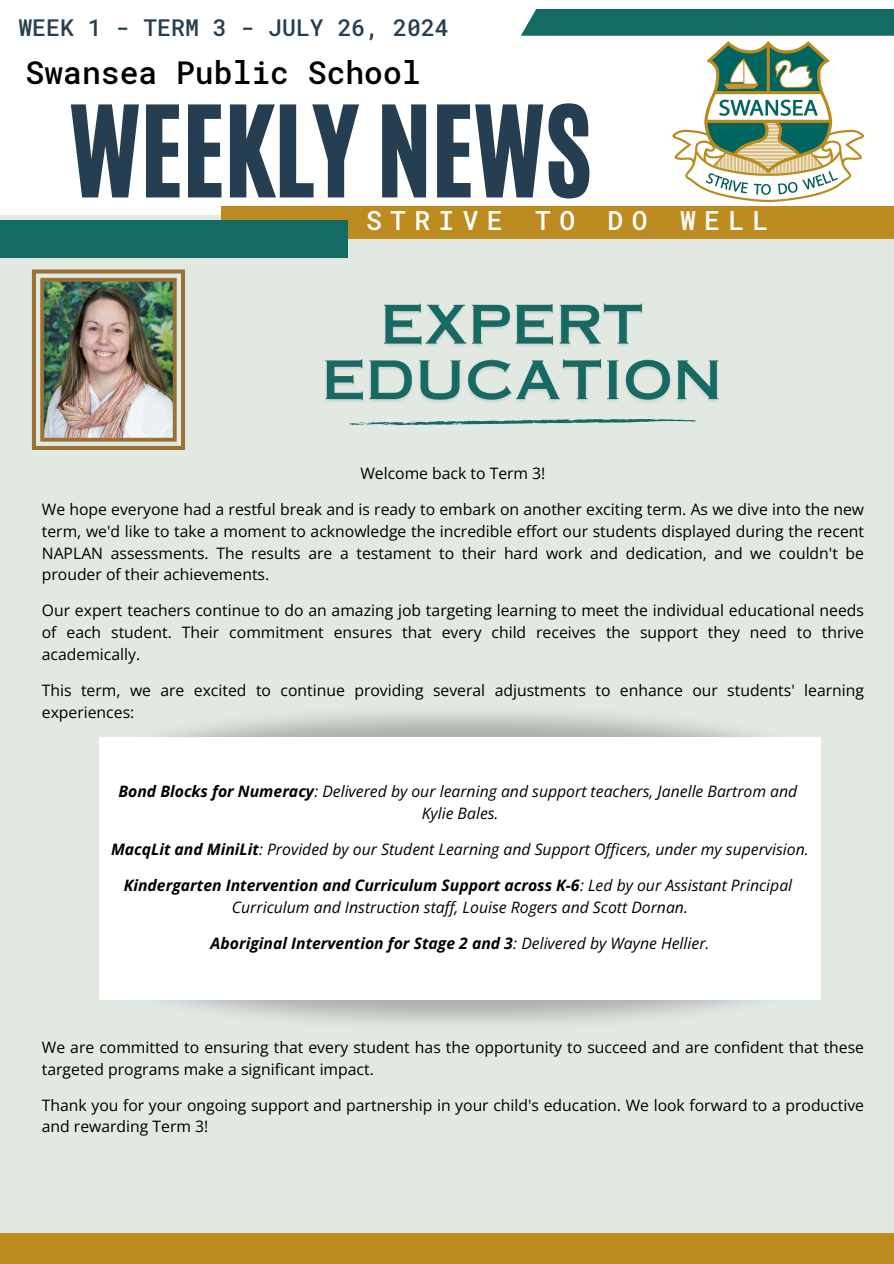
<style>
.page{position:relative;width:894px;height:1264px;background:#fff}
.page>*{position:absolute;margin:0;border:0;box-sizing:border-box;transform-origin:0 0}
.t1{font:105.15px "CA Generated";color:#263e51}
.t2{font:500 31.35px "Roboto Mono";color:#000}
.t3{font:500 26.4px "Roboto Mono";letter-spacing:.315em;color:#fff}
.t4{font:500 23.1px "Roboto Mono";color:#263e51}
.t5{font:15.75px/21.9px "Open Sans";color:#000}
.t6{font:italic 15.75px "Open Sans";color:#000}
.t7{font:italic 700 15.75px "Open Sans";color:#000}
.s1{font-weight:700}
.s2{font-weight:400}
</style>
<div class="page">
<div style="left:0;top:215px;width:893px;height:1048px;background:#e2e8e2"></div>
<div style="left:221px;top:205px;width:672px;height:33px;background:#bd8c21"></div>
<svg style="left:521px;top:9px;width:15px;height:27px"></svg>
<div style="left:536px;top:9px;width:357px;height:27px;background:#166a64"></div>
<img style="left:672px;top:41px;width:191px;height:160px">
<div style="left:0;top:220px;width:347px;height:37px;background:#166a64"></div>
<div style="left:0;top:1233px;width:893px;height:30px;background:#bd8c21"></div>
<img style="left:32px;top:269px;width:153px;height:181px">
<img style="left:99px;top:930px;width:722px;height:94px">
<img style="left:99px;top:713px;width:722px;height:92px">
<div style="left:100px;top:737px;width:720px;height:262px;background:#fff"></div>
<svg style="left:348px;top:419px;width:348px;height:6px"></svg>
<img style="left:325px;top:303px;width:394px;height:99px">
<p class="t4" style="left:18px;top:12px;width:432px">WEEK 1 - TERM 3 - JULY 26, 2024</p>
<p class="t2" style="left:26px;top:51px;width:396px">Swansea Public School</p>
<p class="t1" style="left:69px;top:76px;width:523px">WEEKLY NEWS</p>
<p class="t3" style="left:366px;top:202px;width:403px">STRIVE TO DO WELL</p>
<h3 class="t5" style="left:360px;top:462px;width:186px">Welcome back to Term 3!</h3>
<h1 class="t5" style="left:42px;top:497px;width:823px;text-align:justify">We hope everyone had a restful break and is ready to embark on another exciting term. As we dive into the new term, we'd like to take a moment to acknowledge the incredible effort our students displayed during the recent NAPLAN assessments. The results are a testament to their hard work and dedication, and we couldn't be prouder of their achievements.</h1>
<h4 class="t5" style="left:42px;top:599px;width:823px;text-align:justify">Our expert teachers continue to do an amazing job targeting learning to meet the individual educational needs of each student. Their commitment ensures that every child receives the support they need to thrive academically.</h4>
<p class="t5" style="left:42px;top:679px;width:823px">This term, we are excited to continue providing several adjustments to enhance our students' learning experiences:</p>
<p class="t6" style="left:118px;top:780px;width:680px"><span class="s1">Bond Blocks for Numeracy</span>: Delivered by our learning and support teachers, Janelle Bartrom and</p>
<p class="t6" style="left:421px;top:802px;width:78px">Kylie Bales.</p>
<p class="t6" style="left:111px;top:838px;width:699px"><span class="s1">MacqLit and MiniLit</span>: Provided by our Student Learning and Support Officers, under my supervision.</p>
<p class="t7" style="left:124px;top:873px;width:669px">Kindergarten Intervention and Curriculum Support across K-6<span class="s2">: Led by our Assistant Principal</span></p>
<p class="t6" style="left:232px;top:895px;width:457px">Curriculum and Instruction staff, Louise Rogers and Scott Dornan.</p>
<p class="t7" style="left:210px;top:931px;width:500px">Aboriginal Intervention for Stage 2 and 3<span class="s2">: Delivered by Wayne Hellier.</span></p>
<p class="t5" style="left:42px;top:1035px;width:823px">We are committed to ensuring that every student has the opportunity to succeed and are confident that these targeted programs make a significant impact.</p>
<p class="t5" style="left:42px;top:1093px;width:823px">Thank you for your ongoing support and partnership in your child's education. We look forward to a productive and rewarding Term 3!</p>
</div>
